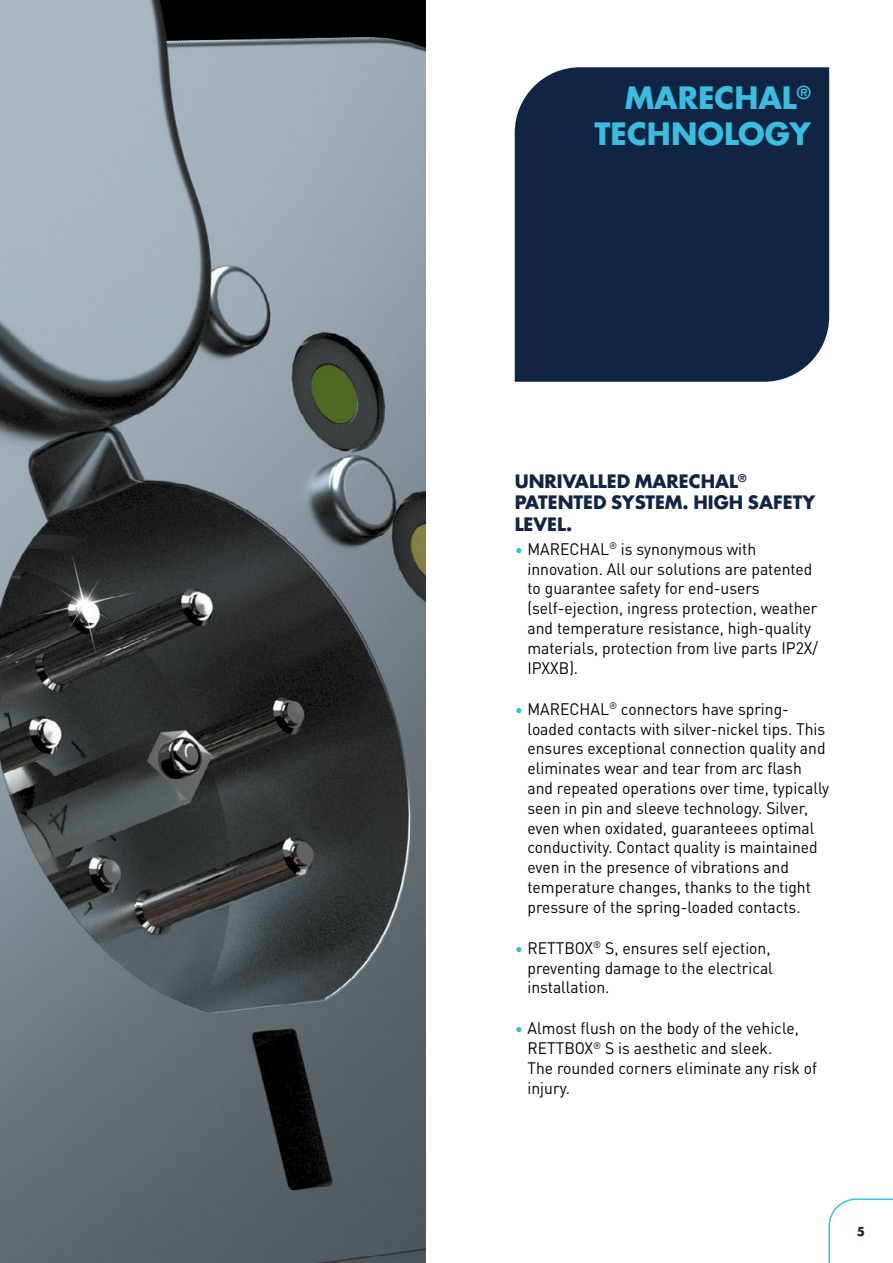
<style>
.page{position:relative;width:893px;height:1263px;background:#fff}
.page>*{position:absolute;margin:0;border:0;box-sizing:border-box;transform-origin:0 0}
.t1{font:700 30px/36px "Futura LT Pro";color:#3abdde;text-align:right}
.t2{font:700 18px/21.6px "Futura LT Pro";color:#102543}
.t3{font:16.5px/19.8px "DIN Pro";color:#000;scale:.95 1}
.t4{font:700 12px "Futura LT Pro";color:#102543}
.s1{color:#3abdde}
</style>
<div class="page">
<img style="left:0;top:0;width:425px;height:1263px">
<div style="left:515px;top:67px;width:314px;height:315px;background:#102543"></div>
<svg style="left:828px;top:1198px;width:65px;height:65px"></svg>
<h1 class="t1" style="left:595px;top:79px;width:218px">MARECHAL<sup>®<br></sup>TECHNOLOGY</h1>
<p class="t2" style="left:515px;top:469px;width:302px">UNRIVALLED MARECHAL<sup>®<br></sup>PATENTED SYSTEM. HIGH SAFETY<br>LEVEL.</p>
<p class="t3" style="left:527px;top:538px;width:307px;text-indent:-13px"><span class="s1">•</span> MARECHAL<sup>®</sup> is synonymous with innovation. All our solutions are patented to guarantee safety for end-users (self-ejection, ingress protection, weather and temperature resistance, high-quality materials, protection from live parts IP2X/ IPXXB).</p>
<p class="t3" style="left:527px;top:698px;width:319px;text-indent:-13px"><span class="s1">•</span> MARECHAL<sup>®</sup> connectors have spring&shy;loaded contacts with silver-nickel tips. This ensures exceptional connection quality and eliminates wear and tear from arc flash and repeated operations over time, typically seen in pin and sleeve technology. Silver, even when oxidated, guaranteees optimal conductivity. Contact quality is maintained even in the presence of vibrations and temperature changes, thanks to the tight pressure of the spring-loaded contacts.</p>
<p class="t3" style="left:527px;top:937px;width:260px;text-indent:-13px"><span class="s1">•</span> RETTBOX<sup>®</sup> S, ensures self ejection, preventing damage to the electrical installation.</p>
<p class="t3" style="left:527px;top:1017px;width:306px;text-indent:-13px"><span class="s1">•</span> Almost flush on the body of the vehicle,<br>RETTBOX<sup>®</sup> S is aesthetic and sleek.<br>The rounded corners eliminate any risk of injury.</p>
<p class="t4" style="left:857px;top:1222px;width:10px">5</p>
</div>
